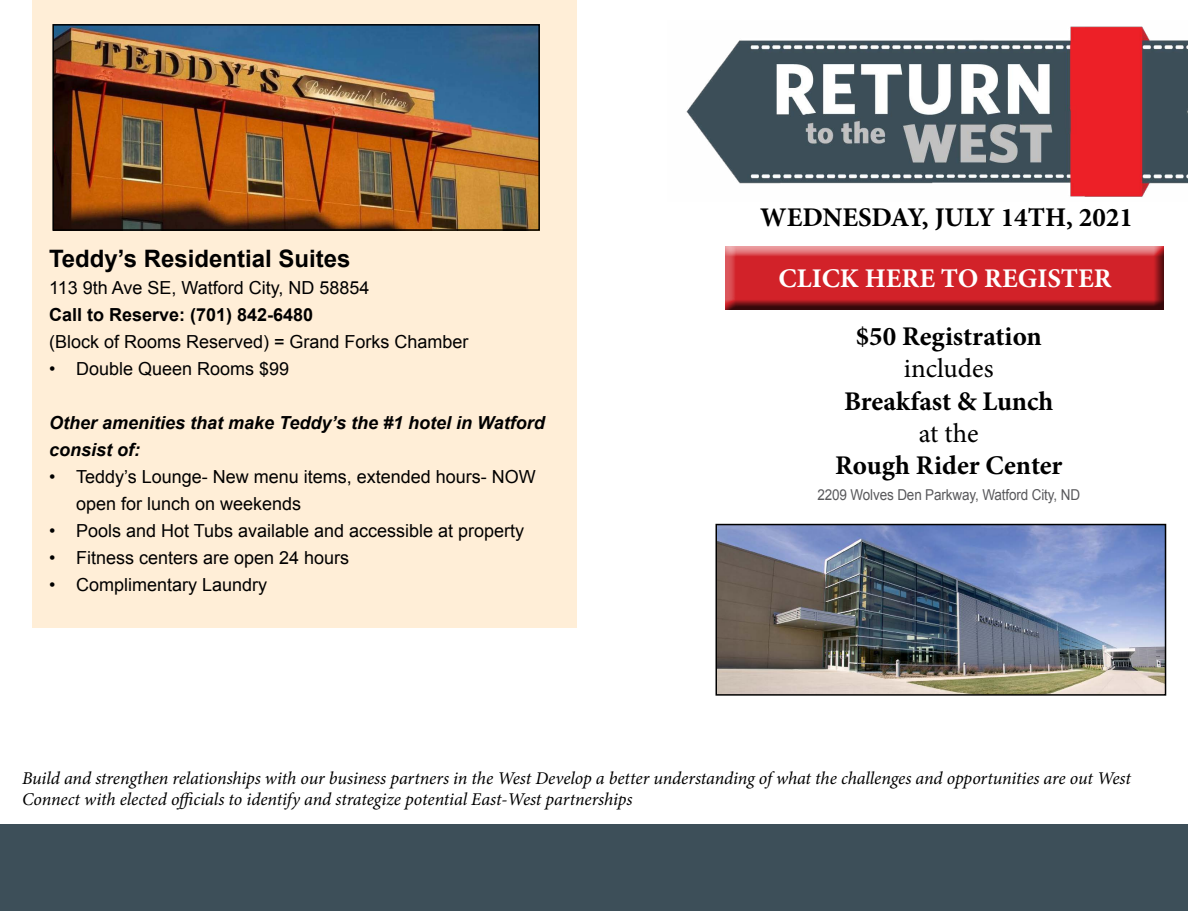
<style>
.page{position:relative;width:1188px;height:918px;background:#fff}
.page>*{position:absolute;margin:0;border:0;box-sizing:border-box;transform-origin:0 0}
.t1{font:700 27px "Minion Pro";color:#000}
.t2{font:700 27px "Minion Pro";color:#fff}
.t3{font:27px "Minion Pro";color:#000}
.t4{font:700 24px "Arial";color:#000}
.t5{font:18px/27px "Arial";color:#000}
.t6{font:italic 18px/21.6px "Minion Pro";letter-spacing:-.01em;color:#000}
.t7{font:italic 700 18px/27px "Arial";color:#000}
.t8{font:700 18px "Arial";color:#000}
.t9{font:15px "Arial";letter-spacing:-.01em;color:#58585b;scale:.9 1}
</style>
<div class="page">
<div style="left:32px;top:0;width:545px;height:627px;background:#ffeed7"></div>
<div style="left:719px;top:239px;width:456px;height:72px;background:#000;opacity:.75"></div>
<img style="left:686px;top:26px;width:502px;height:171px">
<img style="left:55px;top:27px;width:482px;height:201px">
<div style="left:52px;top:24px;width:488px;height:207px;border:2px solid #000"></div>
<img style="left:719px;top:527px;width:444px;height:166px">
<div style="left:716px;top:524px;width:450px;height:172px;border:2px solid #000"></div>
<div style="left:0;top:824px;width:1188px;height:86px;background:#3d4f59"></div>
<h2 class="t4" style="left:49px;top:243px;width:303px">Teddy’s Residential Suites</h2>
<p class="t5" style="left:49px;top:274px;width:322px">113 9th Ave SE, Watford City, ND 58854</p>
<p class="t8" style="left:49px;top:303px;width:266px">Call to Reserve: (701) 842-6480</p>
<p class="t5" style="left:49px;top:328px;width:421px">(Block of Rooms Reserved) = Grand Forks Chamber</p>
<p class="t5" style="left:49px;top:355px;width:242px">• Double Queen Rooms $99</p>
<p class="t7" style="left:49px;top:410px;width:497px">Other amenities that make Teddy’s the #1 hotel in Watford consist of:</p>
<p class="t5" style="left:76px;top:463px;width:461px;text-indent:-27px">• Teddy’s Lounge- New menu items, extended hours- NOW open for lunch on weekends</p>
<p class="t5" style="left:49px;top:517px;width:477px">• Pools and Hot Tubs available and accessible at property</p>
<p class="t5" style="left:49px;top:544px;width:302px">• Fitness centers are open 24 hours</p>
<p class="t5" style="left:49px;top:571px;width:220px">• Complimentary Laundry</p>
<h1 class="t1" style="left:760px;top:198px;width:374px">WEDNESDAY, JULY 14TH, 2021</h1>
<h1 class="t2" style="left:779px;top:259px;width:335px">CLICK HERE TO REGISTER</h1>
<h1 class="t1" style="left:856px;top:317px;width:188px">$50 Registration</h1>
<h1 class="t3" style="left:904px;top:350px;width:91px">includes</h1>
<h1 class="t1" style="left:844px;top:382px;width:211px">Breakfast &amp; Lunch</h1>
<h1 class="t3" style="left:919px;top:415px;width:61px">at the</h1>
<h1 class="t1" style="left:835px;top:447px;width:229px">Rough Rider Center</h1>
<p class="t9" style="left:817px;top:485px;width:293px">2209 Wolves Den Parkway, Watford City, ND</p>
<p class="t6" style="left:22px;top:767px;width:1110px">Build and strengthen relationships with our business partners in the West Develop a better understanding of what the challenges and opportunities are out West<br>Connect with elected officials to identify and strategize potential East-West partnerships</p>
</div>
